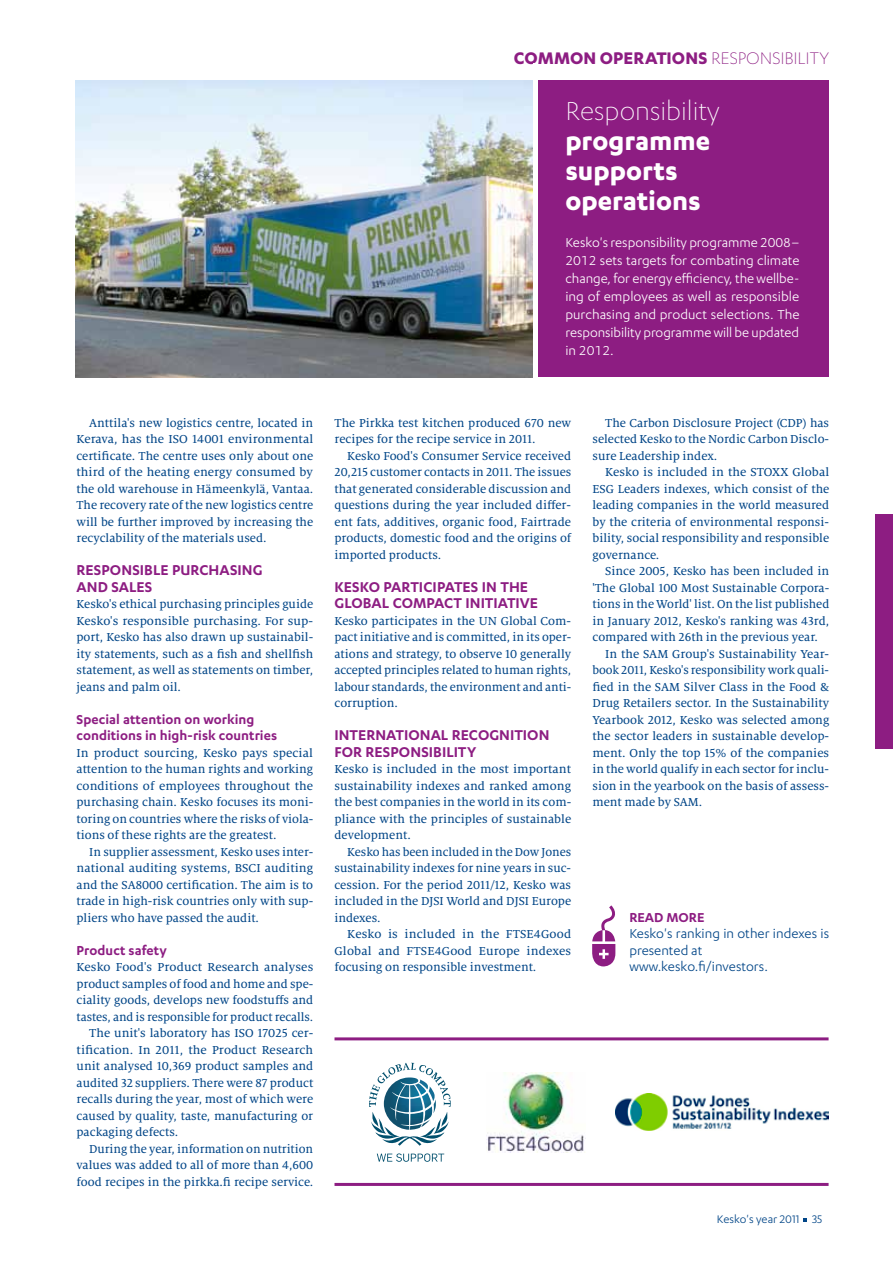
<style>
.page{position:relative;width:893px;height:1263px;background:#fff}
.page>*{position:absolute;margin:0;border:0;box-sizing:border-box;transform-origin:0 0}
.t1{font:700 30px/30px "Karbon";color:#fff}
.t2{font:300 30px "Karbon";color:#fff}
.t3{font:700 19.5px "Karbon";letter-spacing:.005em;color:#8d1d82}
.t4{font:600 16.5px "Karbon";color:#8d1d82}
.t5{font:15px/18px "Karbon";letter-spacing:-.005em;color:#fff;text-align:justify}
.t6{font:600 15px/16.5px "Karbon";color:#8d1d82}
.t7{font:15px/16.5px "Karbon";color:#004587}
.t8{font:12.75px/16.5px "Milo Serif OT Text";color:#004587;text-align:justify}
.t9{font:12.75px "Karbon";color:#004587}
.s1{font-weight:300}
</style>
<div class="page">
<img style="left:76px;top:81px;width:457px;height:296px">
<div style="left:536px;top:80px;width:293px;height:297px;background:#8d1d82"></div>
<svg style="left:592px;top:905px;width:24px;height:61px"></svg>
<img style="left:615px;top:1093px;width:214px;height:37px">
<svg style="left:369px;top:1063px;width:82px;height:83px"></svg>
<svg style="left:377px;top:1153px;width:67px;height:9px"></svg>
<img style="left:486px;top:1072px;width:98px;height:80px">
<div style="left:533px;top:64px;width:5px;height:330px;background:#fff"></div>
<hr style="left:334px;top:1037px;width:495px;height:3px;background:#8d1d82">
<hr style="left:334px;top:1183px;width:495px;height:3px;background:#8d1d82">
<div style="left:876px;top:514px;width:17px;height:235px;background:#8d1d82"></div>
<h2 class="t3" style="left:514px;top:47px;width:315px">common operations <span class="s1">Responsibility</span></h2>
<h1 class="t2" style="left:565px;top:94px;width:156px">Responsibility</h1>
<h1 class="t1" style="left:565px;top:124px;width:146px">programme supports operations</h1>
<p class="t5" style="left:565px;top:233px;width:236px">Kesko's responsibility programme 2008– 2012 sets targets for combating climate change, for energy efficiency, the wellbe&shy;ing of employees as well as responsible purchasing and product selections. The responsibility programme will be updated in 2012.</p>
<p class="t8" style="left:77px;top:415px;width:238px;text-indent:13px">Anttila's new logistics centre, located in Kerava, has the ISO 14001 environmental certificate. The centre uses only about one third of the heating energy consumed by the old warehouse in Hämeenkylä, Vantaa.<br>The recovery rate of the new logistics centre will be further improved by increasing the recyclability of the materials used.</p>
<p class="t4" style="left:77px;top:561px;width:10px">RESPONSIBLE</p>
<p class="t4" style="left:172px;top:561px;width:10px">PURCHASING</p>
<p class="t4" style="left:77px;top:577px;width:44px">AN D SALES</p>
<p class="t8" style="left:77px;top:596px;width:238px">Kesko's ethical purchasing principles guide Kesko's responsible purchasing. For sup&shy;port, Kesko has also drawn up sustainabil&shy;ity statements, such as a fish and shellfish statement, as well as statements on timber, jeans and palm oil.</p>
<p class="t6" style="left:77px;top:710px;width:202px">Special attention on working conditions in high-risk countries</p>
<p class="t8" style="left:77px;top:745px;width:238px">In product sourcing, Kesko pays special attention to the human rights and working conditions of employees throughout the purchasing chain. Kesko focuses its moni&shy;toring on countries where the risks of viola&shy;tions of these rights are the greatest.</p>
<p class="t8" style="left:77px;top:844px;width:238px;text-indent:13px">In supplier assessment, Kesko uses inter&shy;national auditing systems, BSCI auditing and the SA8000 certification. The aim is to trade in high-risk countries only with sup&shy;pliers who have passed the audit.</p>
<p class="t6" style="left:77px;top:941px;width:92px">Product safety</p>
<p class="t8" style="left:77px;top:959px;width:238px">Kesko Food's Product Research analyses</p>
<p class="t8" style="left:77px;top:976px;width:238px">product samples of food and home and spe-</p>
<p class="t8" style="left:77px;top:992px;width:238px">ciality goods, develops new foodstuffs and</p>
<p class="t8" style="left:77px;top:1009px;width:238px">tastes, and is responsible for product recalls.</p>
<p class="t8" style="left:89px;top:1025px;width:225px">The unit's laboratory has ISO 17025 cer-</p>
<p class="t8" style="left:77px;top:1042px;width:238px">tification. In 2011, the Product Research</p>
<p class="t8" style="left:77px;top:1058px;width:238px">unit analysed 10,369 product samples and</p>
<p class="t8" style="left:77px;top:1075px;width:238px">audited 32 suppliers. There were 87 product</p>
<p class="t8" style="left:77px;top:1091px;width:238px">recalls during the year, most of which were</p>
<p class="t8" style="left:77px;top:1108px;width:238px">caused by quality, taste, manufacturing or</p>
<p class="t8" style="left:77px;top:1124px;width:103px">packaging defects.</p>
<p class="t8" style="left:89px;top:1141px;width:225px">During the year, information on nutrition</p>
<p class="t8" style="left:77px;top:1157px;width:238px">values was added to all of more than 4,600</p>
<p class="t8" style="left:77px;top:1174px;width:238px">food recipes in the pirkka.fi recipe service.</p>
<p class="t8" style="left:334px;top:415px;width:238px">The Pirkka test kitchen produced 670 new recipes for the recipe service in 2011.</p>
<p class="t8" style="left:334px;top:448px;width:238px;text-indent:13px">Kesko Food's Consumer Service received 20,215 customer contacts in 2011. The issues that generated considerable discussion and questions during the year included differ&shy;ent fats, additives, organic food, Fairtrade products, domestic food and the origins of imported products.</p>
<p class="t4" style="left:334px;top:577px;width:58px">KESKO PARTICIPATES</p>
<p class="t4" style="left:482px;top:577px;width:29px">IN THE</p>
<p class="t4" style="left:334px;top:594px;width:10px">GLOBAL</p>
<p class="t4" style="left:393px;top:594px;width:11px">COMPACT</p>
<p class="t4" style="left:465px;top:594px;width:9px">INITIATIVE</p>
<p class="t8" style="left:334px;top:613px;width:238px">Kesko participates in the UN Global Com&shy;pact initiative and is committed, in its oper&shy;ations and strategy, to observe 10 generally accepted principles related to human rights, labour standards, the environment and anti&shy;corruption.</p>
<p class="t4" style="left:334px;top:726px;width:10px">INTERNATIONAL</p>
<p class="t4" style="left:452px;top:726px;width:10px">RECOGNITION</p>
<p class="t4" style="left:334px;top:742px;width:10px">FOR</p>
<p class="t4" style="left:365px;top:742px;width:9px">RESPONSIBILITY</p>
<p class="t8" style="left:334px;top:761px;width:238px">Kesko is included in the most important sustainability indexes and ranked among the best companies in the world in its com&shy;pliance with the principles of sustainable development.</p>
<p class="t8" style="left:334px;top:844px;width:238px;text-indent:13px">Kesko has been included in the Dow Jones sustainability indexes for nine years in suc&shy;cession. For the period 2011/12, Kesko was included in the DJSI World and DJSI Europe indexes.</p>
<p class="t8" style="left:334px;top:926px;width:238px;text-indent:13px">Kesko is included in the FTSE4Good Global and FTSE4Good Europe indexes focusing on responsible investment.</p>
<p class="t8" style="left:592px;top:415px;width:238px;text-indent:13px">The Carbon Disclosure Project (CDP) has selected Kesko to the Nordic Carbon Disclo&shy;sure Leadership index.</p>
<p class="t8" style="left:592px;top:464px;width:238px;text-indent:13px">Kesko is included in the STOXX Global ESG Leaders indexes, which consist of the leading companies in the world measured by the criteria of environmental responsi&shy;bility, social responsibility and responsible governance.</p>
<p class="t8" style="left:605px;top:563px;width:225px">Since 2005, Kesko has been included in</p>
<p class="t8" style="left:592px;top:580px;width:238px">'The Global 100 Most Sustainable Corpora-</p>
<p class="t8" style="left:592px;top:596px;width:238px">tions in the World' list. On the list published</p>
<p class="t8" style="left:592px;top:613px;width:238px">in January 2012, Kesko's ranking was 43rd,</p>
<p class="t8" style="left:592px;top:629px;width:227px">compared with 26th in the previous year.</p>
<p class="t8" style="left:605px;top:646px;width:225px">In the SAM Group's Sustainability Year-</p>
<p class="t8" style="left:592px;top:662px;width:238px">book 2011, Kesko's responsibility work quali-</p>
<p class="t8" style="left:592px;top:679px;width:238px">fied in the SAM Silver Class in the Food &amp;</p>
<p class="t8" style="left:592px;top:695px;width:238px">Drug Retailers sector. In the Sustainability</p>
<p class="t8" style="left:592px;top:712px;width:238px">Yearbook 2012, Kesko was selected among</p>
<p class="t8" style="left:592px;top:728px;width:238px">the sector leaders in sustainable develop-</p>
<p class="t8" style="left:592px;top:745px;width:238px">ment. Only the top 15% of the companies</p>
<p class="t8" style="left:592px;top:761px;width:238px">in the world qualify in each sector for inclu-</p>
<p class="t8" style="left:592px;top:778px;width:238px">sion in the yearbook on the basis of assess-</p>
<p class="t8" style="left:592px;top:794px;width:111px">ment made by SAM.</p>
<p class="t6" style="left:629px;top:908px;width:48px">REA D MORE</p>
<p class="t7" style="left:629px;top:925px;width:201px">Kesko's ranking in other indexes is presented at www.kesko.fi/investors.</p>
<p class="t9" style="left:717px;top:1212px;width:107px">Kesko's year 2011 35</p>
</div>
